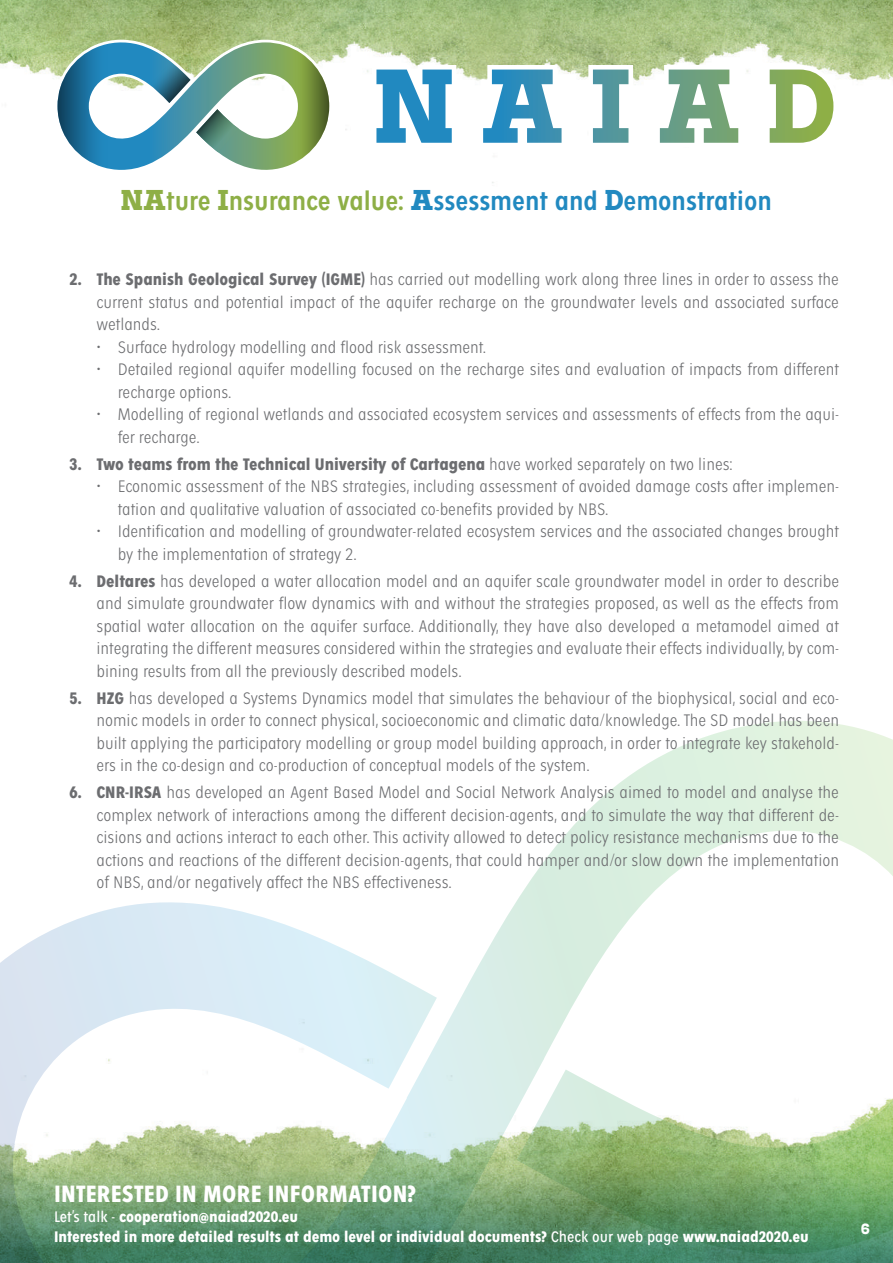
<style>
.page{position:relative;width:893px;height:1263px;background:#fff}
.page>*{position:absolute;margin:0;border:0;box-sizing:border-box;transform-origin:0 0}
.t1{font:600 condensed 28.5px "Fenomen Sans";color:#2189c0}
.t2{font:700 condensed 25.5px "Fenomen Sans";letter-spacing:.01em;color:#fff}
.bullets{font:300 condensed 18px/22.5px "Fenomen Sans";color:#6c6d70;text-align:justify}
.bullets-2{font:700 condensed 18px "Fenomen Sans";color:#6c6d70}
.t3{font:700 condensed 16.5px/19.8px "Fenomen Sans";color:#fff}
.t4{font:900 15px "Arbour";color:#fff}
.s1{font-family:"Arbour";font-weight:900;font-stretch:normal;color:#8eaf46}
.s2{color:#8eaf46}
.s3{font-family:"Arbour";font-weight:900;font-stretch:normal}
.s4{font-weight:700}
.s5{font-weight:300}
.s6{font-weight:400}
</style>
<div class="page">
<svg style="left:0;top:721px;width:893px;height:437px"></svg>
<img style="left:0;top:0;width:893px;height:183px">
<svg style="left:0;top:1158px;width:893px;height:105px;background:#699a6b"></svg>
<svg style="left:55px;top:40px;width:277px;height:133px"></svg>
<svg style="left:372px;top:65px;width:466px;height:82px"></svg>
<h1 class="t1" style="left:121px;top:186px;width:653px"><span class="s1">NA</span><span class="s2">ture</span> <span class="s1">I</span><span class="s2">nsurance value:</span> <span class="s3">A</span>ssessment and <span class="s3">D</span>emonstration</h1>
<p class="bullets" style="left:97px;top:268px;width:744px;text-indent:-27px"><span class="s4">2. The Spanish Geological Survey (IGME)</span> has carried out modelling work along three lines in order to assess the current status and potential impact of the aquifer recharge on the groundwater levels and associated surface wetlands.</p>
<p class="bullets" style="left:97px;top:336px;width:391px">• Surface hydrology modelling and flood risk assessment.</p>
<p class="bullets" style="left:118px;top:358px;width:723px;text-indent:-21px">• Detailed regional aquifer modelling focused on the recharge sites and evaluation of impacts from different recharge options.</p>
<p class="bullets" style="left:118px;top:403px;width:723px;text-indent:-21px">• Modelling of regional wetlands and associated ecosystem services and assessments of effects from the aqui&shy;fer recharge.</p>
<p class="bullets-2" style="left:70px;top:454px;width:665px">3. Two teams from the Technical University of Cartagena <span class="s5">have worked separately on two lines:</span></p>
<p class="bullets" style="left:118px;top:475px;width:723px;text-indent:-21px">• Economic assessment of the NBS strategies, including assessment of avoided damage costs after implemen&shy;tation and qualitative valuation of associated co-benefits provided by NBS.</p>
<p class="bullets" style="left:118px;top:520px;width:723px;text-indent:-21px">• Identification and modelling of groundwater-related ecosystem services and the associated changes brought by the implementation of strategy 2.</p>
<p class="bullets" style="left:97px;top:570px;width:744px;text-indent:-27px"><span class="s4">4. Deltares</span> has developed a water allocation model and an aquifer scale groundwater model in order to describe and simulate groundwater flow dynamics with and without the strategies proposed, as well as the effects from spatial water allocation on the aquifer surface. Additionally, they have also developed a metamodel aimed at integrating the different measures considered within the strategies and evaluate their effects individually, by com&shy;bining results from all the previously described models.</p>
<p class="bullets" style="left:97px;top:687px;width:744px;text-indent:-27px"><span class="s4">5. HZG</span> has developed a Systems Dynamics model that simulates the behaviour of the biophysical, social and eco&shy;nomic models in order to connect physical, socioeconomic and climatic data/knowledge. The SD model has been built applying the participatory modelling or group model building approach, in order to integrate key stakehold&shy;ers in the co-design and co-production of conceptual models of the system.</p>
<p class="bullets" style="left:97px;top:781px;width:744px;text-indent:-27px"><span class="s4">6. CNR-IRSA</span> has developed an Agent Based Model and Social Network Analysis aimed to model and analyse the complex network of interactions among the different decision-agents, and to simulate the way that different de&shy;cisions and actions interact to each other. This activity allowed to detect policy resistance mechanisms due to the actions and reactions of the different decision-agents, that could hamper and/or slow down the implementation of NBS, and/or negatively affect the NBS effectiveness.</p>
<h2 class="t2" style="left:54px;top:1180px;width:363px">INTERESTED IN MORE INFORMATION?</h2>
<p class="t3" style="left:54px;top:1207px;width:756px"><span class="s6">Let’s talk -</span> cooperation@naiad2020.eu<br>Interested in more detailed results at demo level or individual documents? <span class="s6">Check our web page</span> www.naiad2020.eu</p>
<p class="t4" style="left:861px;top:1219px;width:10px">6</p>
</div>
